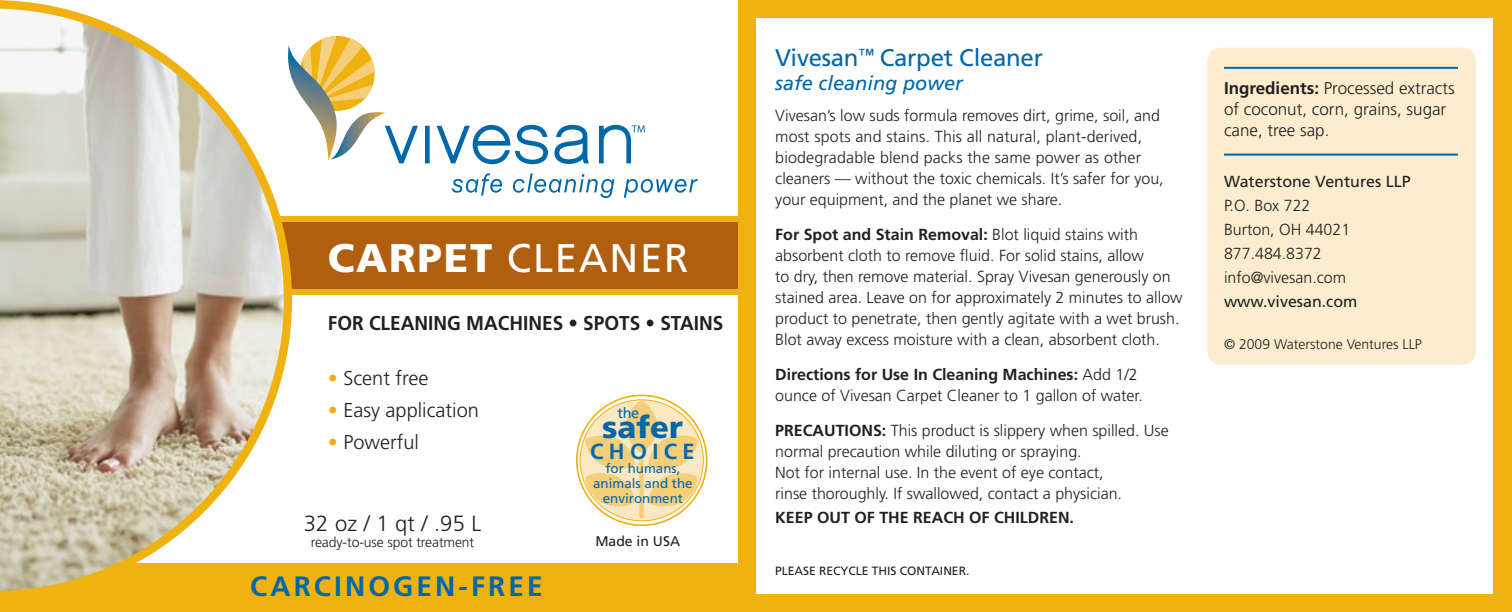
<style>
.page{position:relative;width:1512px;height:612px;background:#fff}
.page>*{position:absolute;margin:0;border:0;box-sizing:border-box;transform-origin:0 0}
.t1{font:40px "Frutiger";letter-spacing:.045em;color:#fff}
.t2{font:900 31px "Frutiger";color:#0067aa}
.t3{font:700 28px "Frutiger";letter-spacing:.11em;color:#0067aa}
.t4{font:24px "Frutiger";letter-spacing:-.01em;color:#0067aa}
.t5{font:300 22px "Frutiger";letter-spacing:.01em;color:#231f20}
.t6{font:700 21.8px "Frutiger";letter-spacing:.245em;color:#0067aa}
.t7{font:300 20px "Frutiger";color:#231f20}
.t8{font:700 20px "Frutiger";color:#231f20;scale:.95 1}
.t9{font:italic 20px "Frutiger";color:#0067aa}
.t10{font:300 17px/21px "Frutiger";color:#231f20}
.t11{font:300 16px/21px "Frutiger";color:#231f20}
.t12{font:16px "Frutiger";color:#231f20}
.t13{font:700 16px "Frutiger";color:#231f20}
.t14{font:14.6px "Frutiger";color:#0067aa}
.t15{font:300 14px "Frutiger";letter-spacing:-.01em;color:#231f20}
.t16{font:14px "Frutiger";color:#231f20}
.t17{font:13.4px/14.8px "Frutiger";color:#0067aa;text-align:center}
.t18{font:12px "Frutiger";color:#231f20}
.s1{font-weight:900}
.s2{color:#efb211}
.s3{font-weight:700}
</style>
<div class="page">
<div style="left:738px;top:0;width:774px;height:612px;background:#efb211"></div>
<div style="left:756px;top:18px;width:737px;height:576px;background:#fff"></div>
<div style="left:1207px;top:48px;width:269px;height:317px;background:#fcedce;border-radius:14px"></div>
<div style="left:49px;top:217px;width:700px;height:78px;background:#efb211"></div>
<div style="left:49px;top:222px;width:689px;height:67px;background:#b05f0f"></div>
<div style="left:0;top:563px;width:754px;height:49px;background:#efb211"></div>
<svg style="left:0;top:0;width:292px;height:369px"></svg>
<img style="left:0;top:9px;width:284px;height:582px">
<hr style="left:1224px;top:154px;width:234px;height:2px;background:#0067aa">
<hr style="left:1224px;top:67px;width:234px;height:2px;background:#0067aa">
<svg style="left:452px;top:173px;width:246px;height:25px"></svg>
<svg style="left:286px;top:36px;width:359px;height:129px"></svg>
<div style="left:580px;top:400px;width:123px;height:121px;background:#fae8c2;border-radius:50%"></div>
<div style="left:639px;top:458px;width:5px;height:60px;background:#f6cd78;border-radius:2px"></div>
<div style="left:625px;top:401px;width:32px;height:52px;background:#f6cd78;border-radius:50%"></div>
<svg style="left:647px;top:434px;width:51px;height:74px"></svg>
<svg style="left:584px;top:434px;width:52px;height:74px"></svg>
<p class="t1" style="left:328px;top:234px;width:362px"><span class="s1">CARPET</span> CLEANER</p>
<p class="t8" style="left:328px;top:311px;width:418px">FOR CLEANING MACHINES • SPOTS • STAINS</p>
<p class="t7" style="left:328px;top:366px;width:102px"><span class="s2">•</span> Scent free</p>
<p class="t7" style="left:328px;top:398px;width:153px"><span class="s2">•</span> Easy application</p>
<p class="t7" style="left:328px;top:430px;width:93px"><span class="s2">•</span> Powerful</p>
<p class="t5" style="left:304px;top:511px;width:179px">32 oz / 1 qt / .95 L</p>
<p class="t15" style="left:311px;top:534px;width:165px">ready-to-use spot treatment</p>
<p class="t3" style="left:250px;top:570px;width:294px">CARCINOGEN-FREE</p>
<p class="t14" style="left:617px;top:405px;width:24px">the</p>
<p class="t2" style="left:602px;top:409px;width:82px">safer</p>
<p class="t6" style="left:590px;top:438px;width:106px">CHOICE</p>
<p class="t17" style="left:593px;top:461px;width:101px">for humans, animals and the environment</p>
<p class="t16" style="left:595px;top:533px;width:86px">Made in USA</p>
<p class="t4" style="left:775px;top:44px;width:269px">Vivesan<sup>™</sup> Carpet Cleaner</p>
<p class="t9" style="left:775px;top:72px;width:189px">safe cleaning power</p>
<p class="t11" style="left:775px;top:105px;width:390px">Vivesan’s low suds formula removes dirt, grime, soil, and most spots and stains. This all natural, plant-derived, biodegradable blend packs the same power as other cleaners — without the toxic chemicals. It’s safer for you, your equipment, and the planet we share.</p>
<p class="t11" style="left:775px;top:224px;width:409px"><span class="s3">For Spot and Stain Removal:</span> Blot liquid stains with absorbent cloth to remove fluid. For solid stains, allow<br>to dry, then remove material. Spray Vivesan generously on stained area. Leave on for approximately 2 minutes to allow product to penetrate, then gently agitate with a wet brush.<br>Blot away excess moisture with a clean, absorbent cloth.</p>
<p class="t11" style="left:775px;top:364px;width:369px"><span class="s3">Directions for Use In Cleaning Machines:</span> Add 1/2 ounce of Vivesan Carpet Cleaner to 1 gallon of water.</p>
<p class="t11" style="left:775px;top:420px;width:395px"><span class="s3">PRECAUTIONS:</span> This product is slippery when spilled. Use normal precaution while diluting or spraying.</p>
<p class="t11" style="left:775px;top:462px;width:330px">Not for internal use. In the event of eye contact,</p>
<p class="t11" style="left:775px;top:483px;width:348px">rinse thoroughly. If swallowed, contact a physician.</p>
<p class="t13" style="left:775px;top:508px;width:300px">KEEP OUT OF THE REACH OF CHILDREN.</p>
<p class="t18" style="left:775px;top:564px;width:196px">PLEASE RECYCLE THIS CONTAINER.</p>
<p class="t10" style="left:1224px;top:78px;width:232px"><span class="s3">Ingredients:</span> Processed extracts of coconut, corn, grains, sugar cane, tree sap.</p>
<p class="t12" style="left:1224px;top:172px;width:188px">Waterstone Ventures LLP</p>
<p class="t11" style="left:1224px;top:195px;width:88px">P.O. Box 722</p>
<p class="t11" style="left:1224px;top:219px;width:128px">Burton, OH 44021</p>
<p class="t11" style="left:1224px;top:243px;width:99px">877.484.8372</p>
<p class="t11" style="left:1224px;top:267px;width:124px">info@vivesan.com</p>
<p class="t12" style="left:1224px;top:292px;width:135px">www.vivesan.com</p>
<p class="t15" style="left:1224px;top:336px;width:199px">© 2009 Waterstone Ventures LLP</p>
</div>
